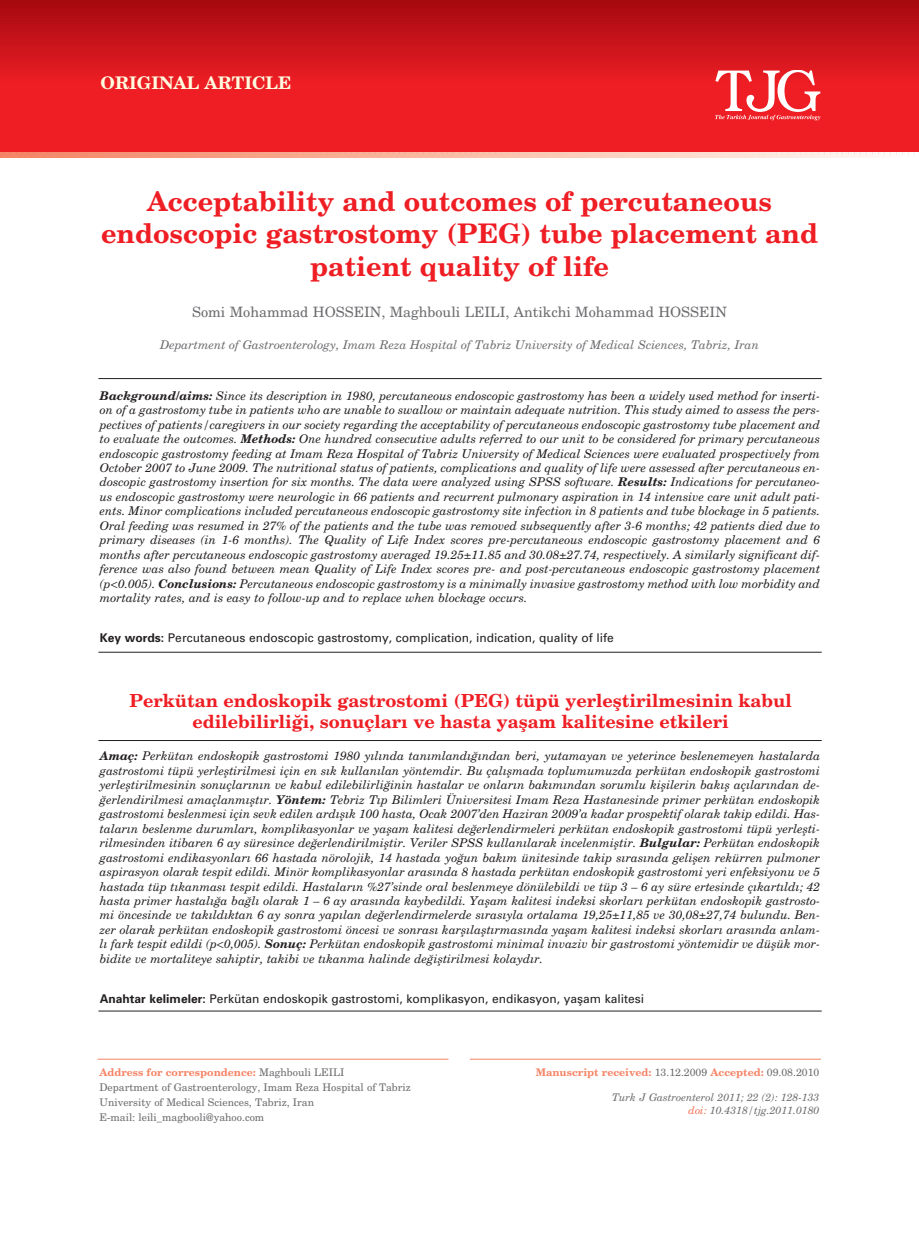
<style>
.page{position:relative;width:919px;height:1238px;background:#fff}
.page>*{position:absolute;margin:0;border:0;box-sizing:border-box;transform-origin:0 0}
.t1{font:700 27px/32.8px "New Century Schlbk TR";color:#ee1e24;text-align:center}
.t2{font:700 18px/21.6px "New Century Schlbk TR";color:#ee1e24;text-align:center}
.t3{font:700 17.4px "New Century Schlbk TR";color:#fffce0}
.t4{font:14.25px "New Century Schlbk TR";color:#6c6d70}
.t5{font:italic 12px/14.4px "New Century Schlbk TR";color:#231f20;text-align:justify}
.t6{font:12px "Univers";color:#231f20}
.t7{font:italic 12px "New Century Schlbk TR";color:#6c6d70}
.t8{font:10.5px/15px "New Century Schlbk TR";color:#6c6d70}
.t9{font:italic 10.5px/12.6px "New Century Schlbk TR";color:#6c6d70;text-align:right}
.t10{font:700 10.5px "New Century Schlbk TR";color:#f58466}
.s1{font-weight:700}
.s2{font-weight:700;color:#f58466}
.s3{font-weight:400;color:#6c6d70}
.s4{color:#f37053}
</style>
<div class="page">
<div style="left:0;top:1px;width:918px;height:154px;background:#ee1e24"></div>
<hr style="left:0;top:1px;width:918px;height:3px;background:#970509">
<hr style="left:0;top:4px;width:918px;height:3px;background:#9a060b">
<hr style="left:0;top:7px;width:918px;height:3px;background:#9d070d">
<hr style="left:0;top:10px;width:918px;height:2px;background:#9f080e">
<hr style="left:0;top:12px;width:918px;height:3px;background:#a20910">
<hr style="left:0;top:15px;width:918px;height:2px;background:#a50a11">
<hr style="left:0;top:17px;width:918px;height:3px;background:#a70a12">
<hr style="left:0;top:20px;width:918px;height:3px;background:#aa0b13">
<hr style="left:0;top:23px;width:918px;height:2px;background:#ad0c14">
<hr style="left:0;top:25px;width:918px;height:3px;background:#b00d15">
<hr style="left:0;top:28px;width:918px;height:2px;background:#b30e16">
<hr style="left:0;top:30px;width:918px;height:3px;background:#b50e16">
<hr style="left:0;top:33px;width:918px;height:2px;background:#b80f17">
<hr style="left:0;top:35px;width:918px;height:3px;background:#bb1018">
<hr style="left:0;top:38px;width:918px;height:2px;background:#bd1019">
<hr style="left:0;top:40px;width:918px;height:3px;background:#c0121a">
<hr style="left:0;top:43px;width:918px;height:3px;background:#c2131b">
<hr style="left:0;top:46px;width:918px;height:2px;background:#c5141b">
<hr style="left:0;top:48px;width:918px;height:3px;background:#c8151c">
<hr style="left:0;top:51px;width:918px;height:2px;background:#ca151d">
<hr style="left:0;top:53px;width:918px;height:3px;background:#cd161d">
<hr style="left:0;top:56px;width:918px;height:2px;background:#cf171e">
<hr style="left:0;top:58px;width:918px;height:3px;background:#d2171f">
<hr style="left:0;top:61px;width:918px;height:3px;background:#d5181f">
<hr style="left:0;top:64px;width:918px;height:2px;background:#d91920">
<hr style="left:0;top:66px;width:918px;height:3px;background:#db1a21">
<hr style="left:0;top:69px;width:918px;height:2px;background:#df1b21">
<hr style="left:0;top:71px;width:918px;height:3px;background:#e11b22">
<hr style="left:0;top:74px;width:918px;height:2px;background:#e51c23">
<hr style="left:0;top:76px;width:918px;height:3px;background:#e81c23">
<svg style="left:1px;top:153px;width:917px;height:5px;background:#f9beaa"></svg>
<hr style="left:97px;top:1058px;width:351px;height:1px;background:#f58466">
<hr style="left:470px;top:1058px;width:350px;height:1px;background:#f58466">
<svg style="left:715px;top:70px;width:105px;height:50px"></svg>
<hr style="left:98px;top:378px;width:723px;height:1px;background:#231f20">
<hr style="left:98px;top:651px;width:723px;height:1px;background:#231f20">
<hr style="left:98px;top:740px;width:723px;height:1px;background:#231f20">
<hr style="left:98px;top:1010px;width:723px;height:1px;background:#231f20">
<h3 class="t3" style="left:101px;top:76px;width:192px">ORIGINAL ARTICLE</h3>
<h1 class="t1" style="left:101px;top:186px;width:718px">Acceptability and outcomes of percutaneous endoscopic gastrostomy (PEG) tube placement and patient quality of life</h1>
<p class="t4" style="left:192px;top:305px;width:536px">Somi Mohammad HOSSEIN, Maghbouli LEILI, Antikchi Mohammad HOSSEIN</p>
<p class="t7" style="left:160px;top:340px;width:600px">Department of Gastroenterology, Imam Reza Hospital of Tabriz University of Medical Sciences, Tabriz, Iran</p>
<p class="t5" style="left:100px;top:389px;width:721px"><span class="s1">Background/aims:</span> Since its description in 1980, percutaneous endoscopic gastrostomy has been a widely used method for inserti&shy;on of a gastrostomy tube in patients who are unable to swallow or maintain adequate nutrition. This study aimed to assess the pers&shy;pectives of patients/caregivers in our society regarding the acceptability of percutaneous endoscopic gastrostomy tube placement and to evaluate the outcomes. <span class="s1">Methods:</span> One hundred consecutive adults referred to our unit to be considered for primary percutaneous endoscopic gastrostomy feeding at Imam Reza Hospital of Tabriz University of Medical Sciences were evaluated prospectively from October 2007 to June 2009. The nutritional status of patients, complications and quality of life were assessed after percutaneous en&shy;doscopic gastrostomy insertion for six months. The data were analyzed using SPSS software. <span class="s1">Results:</span> Indications for percutaneo&shy;us endoscopic gastrostomy were neurologic in 66 patients and recurrent pulmonary aspiration in 14 intensive care unit adult pati&shy;ents. Minor complications included percutaneous endoscopic gastrostomy site infection in 8 patients and tube blockage in 5 patients.<br>Oral feeding was resumed in 27% of the patients and the tube was removed subsequently after 3-6 months; 42 patients died due to primary diseases (in 1-6 months). The Quality of Life Index scores pre-percutaneous endoscopic gastrostomy placement and 6 months after percutaneous endoscopic gastrostomy averaged 19.25±11.85 and 30.08±27.74, respectively. A similarly significant dif&shy;ference was also found between mean Quality of Life Index scores pre- and post-percutaneous endoscopic gastrostomy placement (p&lt;0.005). <span class="s1">Conclusions:</span> Percutaneous endoscopic gastrostomy is a minimally invasive gastrostomy method with low morbidity and mortality rates, and is easy to follow-up and to replace when blockage occurs.</p>
<p class="t6" style="left:100px;top:633px;width:515px"><span class="s1">Key words:</span> Percutaneous endoscopic gastrostomy, complication, indication, quality of life</p>
<h2 class="t2" style="left:129px;top:690px;width:664px">Perkütan endoskopik gastrostomi (PEG) tüpü yerlefltirilmesinin kabul edilebilirli¤i, sonuçlar› ve hasta yaflam kalitesine etkileri</h2>
<p class="t5" style="left:100px;top:750px;width:721px"><span class="s1">Amaç:</span> Perkütan endoskopik gastrostomi 1980 y›l›nda tan›mland›¤›ndan beri, yutamayan ve yeterince beslenemeyen hastalarda gastrostomi tüpü yerlefltirilmesi için en s›k kullan›lan yöntemdir. Bu çal›flmada toplumumuzda perkütan endoskopik gastrostomi yerlefltirilmesinin sonuçlar›n›n ve kabul edilebilirli¤inin hastalar ve onlar›n bak›m›ndan sorumlu kiflilerin bak›fl aç›lar›ndan de-¤erlendirilmesi amaçlanm›flt›r. <span class="s1">Yöntem:</span> Tebriz T›p Bilimleri Üniversitesi Imam Reza Hastanesinde primer perkütan endoskopik gastrostomi beslenmesi için sevk edilen ard›fl›k 100 hasta, Ocak 2007’den Haziran 2009’a kadar prospektif olarak takip edildi. Has&shy;talar›n beslenme durumlar›, komplikasyonlar ve yaflam kalitesi de¤erlendirmeleri perkütan endoskopik gastrostomi tüpü yerleflti&shy;rilmesinden itibaren 6 ay süresince de¤erlendirilmifltir. Veriler SPSS kullan›larak incelenmifltir. <span class="s1">Bulgular:</span> Perkütan endoskopik gastrostomi endikasyonlar› 66 hastada nörolojik, 14 hastada yo¤un bak›m ünitesinde takip s›ras›nda geliflen rekürren pulmoner aspirasyon olarak tespit edildi. Minör komplikasyonlar aras›nda 8 hastada perkütan endoskopik gastrostomi yeri enfeksiyonu ve 5 hastada tüp t›kanmas› tespit edildi. Hastalar›n %27’sinde oral beslenmeye dönülebildi ve tüp 3 – 6 ay süre ertesinde ç›kart›ld›; 42 hasta primer hastal›¤a ba¤l› olarak 1 – 6 ay aras›nda kaybedildi. Yaflam kalitesi indeksi skorlar› perkütan endoskopik gastrosto&shy;mi öncesinde ve tak›ld›ktan 6 ay sonra yap›lan de¤erlendirmelerde s›ras›yla ortalama 19,25±11,85 ve 30,08±27,74 bulundu. Ben&shy;zer olarak perkütan endoskopik gastrostomi öncesi ve sonras› karfl›laflt›rmas›nda yaflam kalitesi indeksi skorlar› aras›nda anlam&shy;l› fark tespit edildi (p&lt;0,005). <span class="s1">Sonuç:</span> Perkütan endoskopik gastrostomi minimal invaziv bir gastrostomi yöntemidir ve düflük mor&shy;bidite ve mortaliteye sahiptir, takibi ve t›kanma halinde de¤ifltirilmesi kolayd›r.</p>
<p class="t6" style="left:100px;top:993px;width:545px"><span class="s1">Anahtar kelimeler:</span> Perkütan endoskopik gastrostomi, komplikasyon, endikasyon, yaflam kalitesi</p>
<p class="t8" style="left:99px;top:1065px;width:313px"><span class="s2">Address for correspondence:</span> Maghbouli LEILI<br>Department of Gastroenterology, Imam Reza Hospital of Tabriz University of Medical Sciences, Tabriz, Iran<br>E-mail: leili_magbooli@yahoo.com</p>
<p class="t10" style="left:535px;top:1067px;width:285px">Manuscript received: <span class="s3">13.12.2009</span> Accepted: <span class="s3">09.08.2010</span></p>
<p class="t9" style="left:612px;top:1091px;width:209px">Turk J Gastroenterol 2011; 22 (2): 128-133 <span class="s4">doi:</span> 10.4318/tjg.2011.0180</p>
</div>
